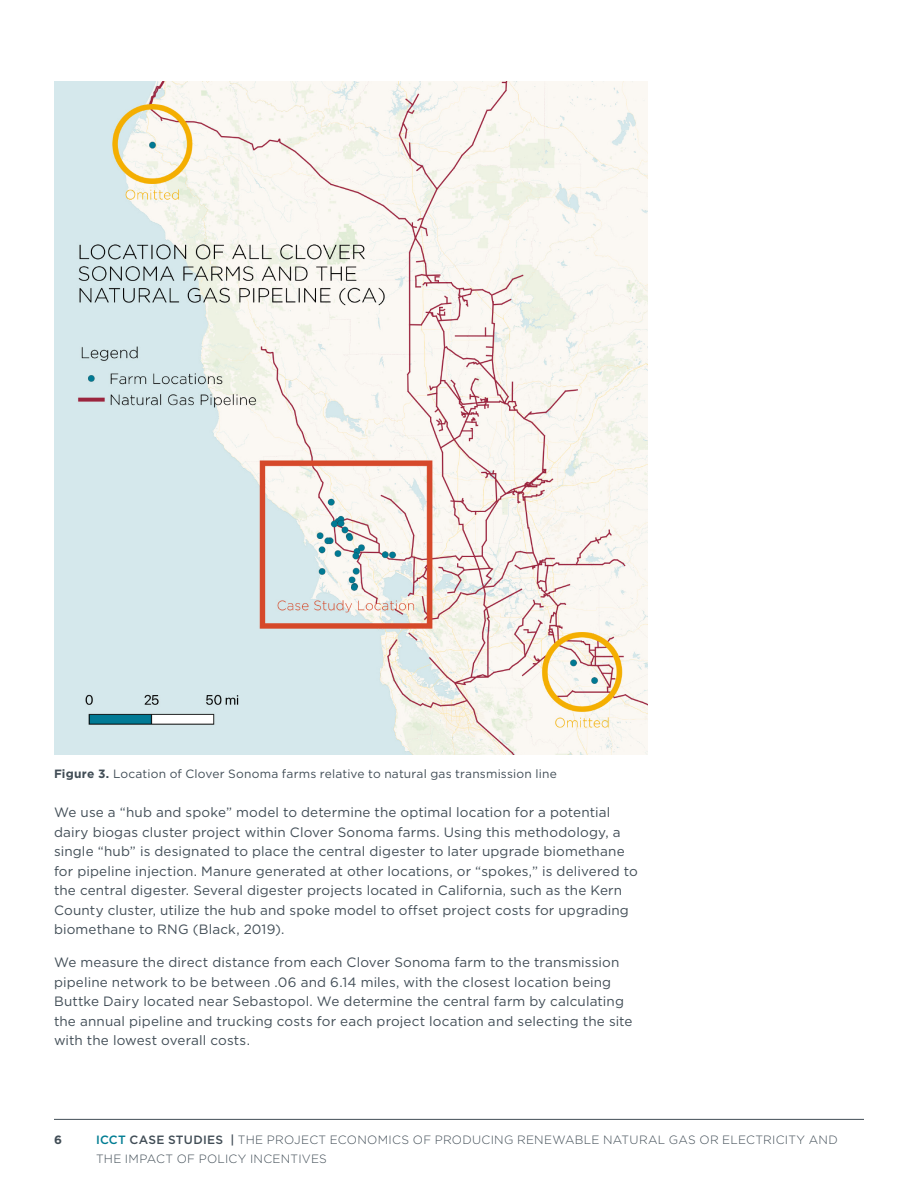
<style>
.page{position:relative;width:918px;height:1188px;background:#fff}
.page>*{position:absolute;margin:0;border:0;box-sizing:border-box;transform-origin:0 0}
.t1{font:13.5px/19.5px "Gotham";letter-spacing:.01em;color:#414d56}
.t2{font:300 12px/19.5px "Gotham";letter-spacing:.025em;color:#414d56}
.t3{font:12px "Gotham";letter-spacing:.015em;color:#414d56}
.t4{font:700 12px "Gotham";color:#414d56}
.s1{font-weight:700}
.s2{font-weight:500;color:#007d93}
.s3{font-weight:500}
</style>
<div class="page">
<hr style="left:54px;top:1119px;width:810px;height:1px;background:#414d56">
<img style="left:54px;top:81px;width:594px;height:673px">
<p class="t3" style="left:54px;top:766px;width:504px"><span class="s1">Figure 3.</span> Location of Clover Sonoma farms relative to natural gas transmission line</p>
<p class="t1" style="left:54px;top:803px;width:585px">We use a “hub and spoke” model to determine the optimal location for a potential dairy biogas cluster project within Clover Sonoma farms. Using this methodology, a single “hub” is designated to place the central digester to later upgrade biomethane for pipeline injection. Manure generated at other locations, or “spokes,” is delivered to the central digester. Several digester projects located in California, such as the Kern County cluster, utilize the hub and spoke model to offset project costs for upgrading biomethane to RNG (Black, 2019).</p>
<p class="t1" style="left:54px;top:953px;width:580px">We measure the direct distance from each Clover Sonoma farm to the transmission pipeline network to be between .06 and 6.14 miles, with the closest location being Buttke Dairy located near Sebastopol. We determine the central farm by calculating the annual pipeline and trucking costs for each project location and selecting the site with the lowest overall costs.</p>
<p class="t4" style="left:54px;top:1132px;width:9px">6</p>
<p class="t2" style="left:96px;top:1130px;width:743px"><span class="s2">ICCT</span> <span class="s3">CASE STUDIES |</span> THE PROJECT ECONOMICS OF PRODUCING RENEWABLE NATURAL GAS OR ELECTRICITY AND<br>THE IMPACT OF POLICY INCENTIVES</p>
</div>
